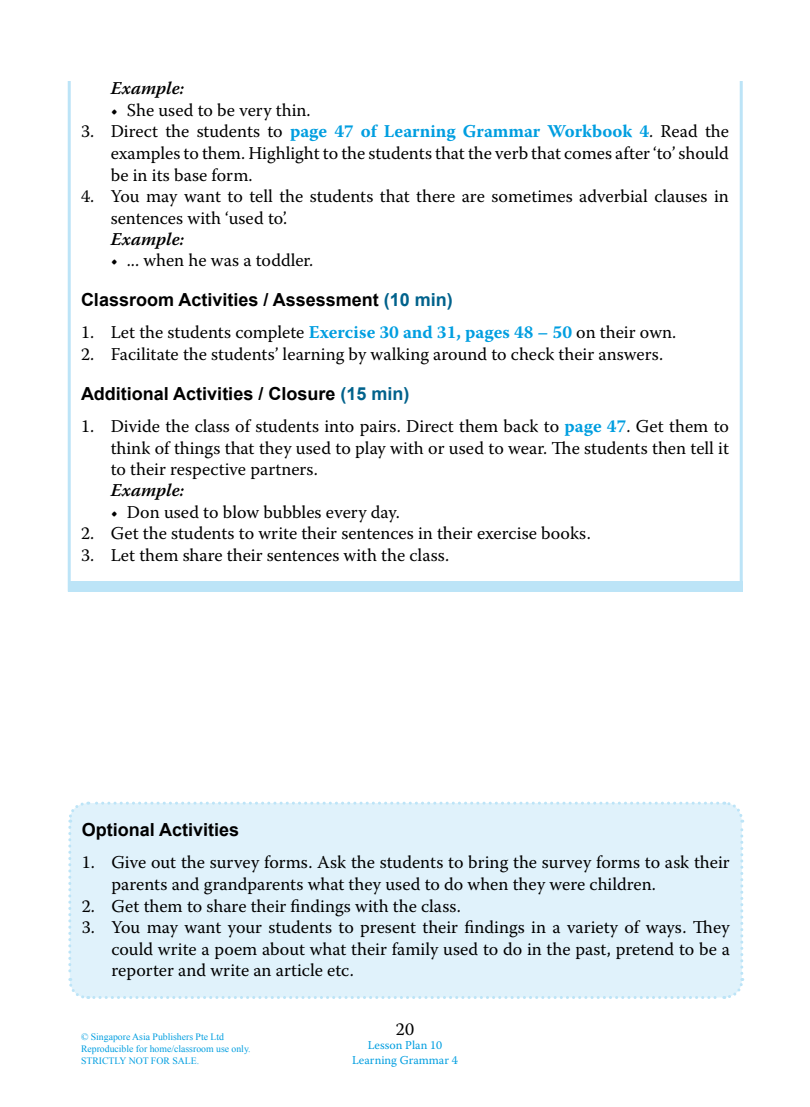
<style>
.page{position:relative;width:810px;height:1107px;background:#fff}
.page>*{position:absolute;margin:0;border:0;box-sizing:border-box;transform-origin:0 0}
.t1{font:18px/21.6px "Warnock Pro";color:#000;text-align:justify}
.t2{font:700 18px "Arial";color:#000}
.t3{font:italic 600 18px "Warnock Pro";color:#000}
.t4{font:12px/14.4px "Warnock Pro";color:#009ee0;text-align:center}
.t5{font:9.75px/11.7px "Times New Roman";color:#009ee0}
.s1{font-weight:700;color:#009ee0}
.s2{color:#00628c}
</style>
<div class="page">
<svg style="left:67px;top:81px;width:676px;height:510px"></svg>
<div style="left:68px;top:581px;width:675px;height:11px;background:#bce4f7"></div>
<svg style="left:338px;top:383px;width:74px;height:25px"></svg>
<div style="left:68px;top:801px;width:677px;height:198px;background:#e0f2fb"></div>
<p class="t3" style="left:111px;top:77px;width:75px">Example:</p>
<p class="t1" style="left:111px;top:99px;width:201px">• She used to be very thin.</p>
<p class="t1" style="left:111px;top:120px;width:620px;text-indent:-30px">3. Direct the students to <span class="s1">page 47 of Learning Grammar Workbook 4</span>. Read the examples to them. Highlight to the students that the verb that comes after ‘to’ should be in its base form.</p>
<p class="t1" style="left:111px;top:185px;width:620px;text-indent:-30px">4. You may want to tell the students that there are sometimes adverbial clauses in sentences with ‘used to’.</p>
<p class="t3" style="left:111px;top:228px;width:75px">Example:</p>
<p class="t1" style="left:111px;top:249px;width:204px">• ... when he was a toddler.</p>
<p class="t2" style="left:81px;top:290px;width:373px">Classroom Activities / Assessment <span class="s2">(10 min)</span></p>
<p class="t1" style="left:81px;top:321px;width:597px">1. Let the students complete <span class="s1">Exercise 30 and 31, pages 48 – 50</span> on their own.</p>
<p class="t1" style="left:81px;top:343px;width:584px">2. Facilitate the students’ learning by walking around to check their answers.</p>
<p class="t2" style="left:81px;top:383px;width:330px">Additional Activities / Closure <span class="s2">(15 min)</span></p>
<p class="t1" style="left:111px;top:415px;width:620px;text-indent:-30px">1. Divide the class of students into pairs. Direct them back to <span class="s1">page 47</span> . Get them to think of things that they used to play with or used to wear. The students then tell it to their respective partners.</p>
<p class="t3" style="left:111px;top:479px;width:75px">Example:</p>
<p class="t1" style="left:111px;top:501px;width:291px">• Don used to blow bubbles every day.</p>
<p class="t1" style="left:81px;top:522px;width:511px">2. Get the students to write their sentences in their exercise books.</p>
<p class="t1" style="left:81px;top:544px;width:370px">3. Let them share their sentences with the class.</p>
<p class="t2" style="left:82px;top:820px;width:159px">Optional Activities</p>
<p class="t1" style="left:112px;top:851px;width:620px;text-indent:-30px">1. Give out the survey forms. Ask the students to bring the survey forms to ask their parents and grandparents what they used to do when they were children.</p>
<p class="t1" style="left:82px;top:895px;width:381px">2. Get them to share their findings with the class.</p>
<p class="t1" style="left:112px;top:916px;width:620px;text-indent:-30px">3. You may want your students to present their findings in a variety of ways. They could write a poem about what their family used to do in the past, pretend to be a reporter and write an article etc.</p>
<p class="t5" style="left:81px;top:1031px;width:171px">© Singapore Asia Publishers Pte Ltd<br>Reproducible for home/classroom use only.<br>STRICTLY NOT FOR SALE.</p>
<p class="t1" style="left:396px;top:1018px;width:20px">20</p>
<p class="t4" style="left:352px;top:1038px;width:107px">Lesson Plan 10<br>Learning Grammar 4</p>
</div>
